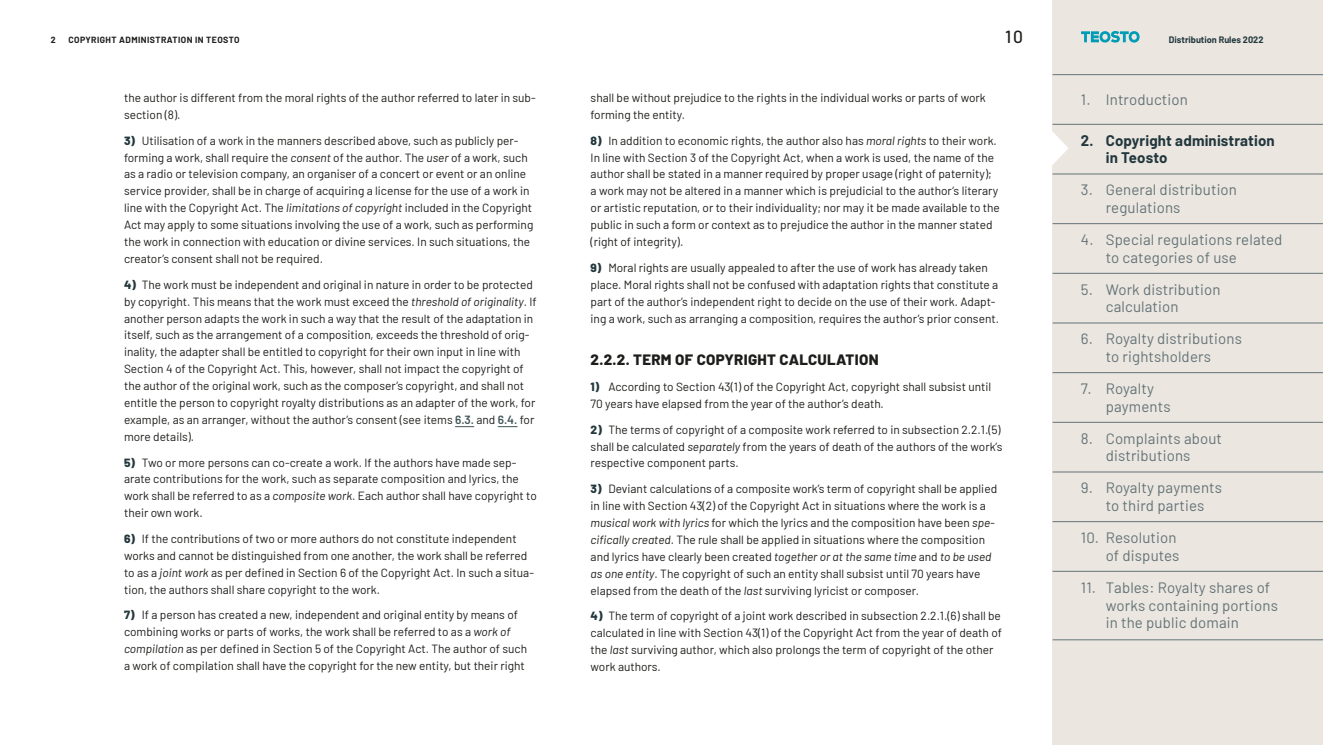
<style>
.page{position:relative;width:1323px;height:745px;background:#fff}
.page>*{position:absolute;margin:0;border:0;box-sizing:border-box;transform-origin:0 0}
.t1{font:500 17.5px "Barlow";color:#1d1d1b}
.t2{font:15px/17.5px "Barlow";letter-spacing:.01em;color:#647377}
.t3{font:700 15px/17.5px "Barlow";letter-spacing:.01em;color:#22373d}
.t4{font:800 15px "Barlow";letter-spacing:.02em;color:#1d1d1b}
.t5{font:11.88px/16.9px "Barlow";color:#1d1d1b}
.t6{font:700 9.12px "Barlow";color:#22373d}
.t7{font:700 8.75px "Barlow";color:#1d1d1b}
.s1{font-weight:800;color:#22373d}
.s2{font-style:italic}
.s3{font-weight:600;color:#43555a}
</style>
<div class="page">
<div style="left:1052px;top:0;width:271px;height:744px;background:#ebe6e0"></div>
<svg style="left:455px;top:426px;width:19px;height:1px"></svg>
<svg style="left:498px;top:426px;width:19px;height:1px"></svg>
<svg style="left:1052px;top:131px;width:16px;height:34px"></svg>
<hr style="left:1052px;top:74px;width:271px;height:1px;background:#647377">
<hr style="left:1052px;top:124px;width:271px;height:1px;background:#647377">
<hr style="left:1052px;top:174px;width:271px;height:1px;background:#647377">
<hr style="left:1052px;top:223px;width:271px;height:1px;background:#647377">
<hr style="left:1052px;top:273px;width:271px;height:1px;background:#647377">
<hr style="left:1052px;top:322px;width:271px;height:1px;background:#647377">
<hr style="left:1052px;top:372px;width:271px;height:1px;background:#647377">
<hr style="left:1052px;top:422px;width:271px;height:1px;background:#647377">
<hr style="left:1052px;top:471px;width:271px;height:1px;background:#647377">
<hr style="left:1052px;top:521px;width:271px;height:1px;background:#647377">
<hr style="left:1052px;top:570px;width:271px;height:1px;background:#647377">
<hr style="left:1052px;top:639px;width:271px;height:1px;background:#647377">
<svg style="left:1081px;top:31px;width:58px;height:12px"></svg>
<p class="t7" style="left:51px;top:33px;width:6px">2</p>
<p class="t7" style="left:68px;top:33px;width:12px">Copyright</p>
<p class="t7" style="left:119px;top:33px;width:7px">administration</p>
<p class="t7" style="left:195px;top:33px;width:24px">in Teosto</p>
<h1 class="t1" style="left:1005px;top:23px;width:19px">10</h1>
<p class="t5" style="left:124px;top:88px;width:413px">the author is different from the moral rights of the author referred to later in sub&shy;section (8).</p>
<p class="t5" style="left:124px;top:131px;width:411px"><span class="s1">3)</span> Utilisation of a work in the manners described above, such as publicly per&shy;forming a work, shall require the <span class="s2">consent</span> of the author. The <span class="s2">user</span> of a work, such as a radio or television company, an organiser of a concert or event or an online service provider, shall be in charge of acquiring a license for the use of a work in line with the Copyright Act. The <span class="s2">limitations of copyright</span> included in the Copyright Act may apply to some situations involving the use of a work, such as performing the work in connection with education or divine services. In such situations, the creator’s consent shall not be required.</p>
<p class="t5" style="left:124px;top:275px;width:414px"><span class="s1">4)</span> The work must be independent and original in nature in order to be protected by copyright. This means that the work must exceed the <span class="s2">threshold of originality</span>. If another person adapts the work in such a way that the result of the adaptation in itself, such as the arrangement of a composition, exceeds the threshold of orig&shy;inality, the adapter shall be entitled to copyright for their own input in line with Section 4 of the Copyright Act. This, however, shall not impact the copyright of the author of the original work, such as the composer’s copyright, and shall not entitle the person to copyright royalty distributions as an adapter of the work, for example, as an arranger, without the author’s consent (see items <span class="s3">6.3.</span> and <span class="s3">6.4.</span> for more details).</p>
<p class="t5" style="left:124px;top:452px;width:414px"><span class="s1">5)</span> Two or more persons can co-create a work. If the authors have made sep&shy;arate contributions for the work, such as separate composition and lyrics, the work shall be referred to as a <span class="s2">composite work</span>. Each author shall have copyright to their own work.</p>
<p class="t5" style="left:124px;top:529px;width:411px"><span class="s1">6)</span> If the contributions of two or more authors do not constitute independent works and cannot be distinguished from one another, the work shall be referred to as a <span class="s2">joint work</span> as per defined in Section 6 of the Copyright Act. In such a situa&shy;tion, the authors shall share copyright to the work.</p>
<p class="t5" style="left:124px;top:605px;width:405px"><span class="s1">7)</span> If a person has created a new, independent and original entity by means of combining works or parts of works, the work shall be referred to as a <span class="s2">work of compilation</span> as per defined in Section 5 of the Copyright Act. The author of such a work of compilation shall have the copyright for the new entity, but their right</p>
<p class="t5" style="left:590px;top:88px;width:397px">shall be without prejudice to the rights in the individual works or parts of work forming the entity.</p>
<p class="t5" style="left:590px;top:131px;width:411px"><span class="s1">8)</span> In addition to economic rights, the author also has <span class="s2">moral rights</span> to their work.<br>In line with Section 3 of the Copyright Act, when a work is used, the name of the author shall be stated in a manner required by proper usage (right of paternity); a work may not be altered in a manner which is prejudicial to the author’s literary or artistic reputation, or to their individuality; nor may it be made available to the public in such a form or context as to prejudice the author in the manner stated (right of integrity).</p>
<p class="t5" style="left:590px;top:258px;width:410px"><span class="s1">9)</span> Moral rights are usually appealed to after the use of work has already taken place. Moral rights shall not be confused with adaptation rights that constitute a part of the author’s independent right to decide on the use of their work. Adapt&shy;ing a work, such as arranging a composition, requires the author’s prior consent.</p>
<p class="t4" style="left:590px;top:348px;width:289px">2.2.2. TERM OF COPYRIGHT CALCULATION</p>
<p class="t5" style="left:590px;top:377px;width:402px"><span class="s1">1)</span> According to Section 43(1) of the Copyright Act, copyright shall subsist until<br>70 years have elapsed from the year of the author’s death.</p>
<p class="t5" style="left:590px;top:419px;width:413px"><span class="s1">2)</span> The terms of copyright of a composite work referred to in subsection 2.2.1.(5) shall be calculated <span class="s2">separately</span> from the years of death of the authors of the work’s respective component parts.</p>
<p class="t5" style="left:590px;top:479px;width:408px"><span class="s1">3)</span> Deviant calculations of a composite work’s term of copyright shall be applied in line with Section 43(2) of the Copyright Act in situations where the work is a <span class="s2">musical work with lyrics</span> for which the lyrics and the composition have been <span class="s2">spe&shy;cifically created</span>. The rule shall be applied in situations where the composition and lyrics have clearly been created <span class="s2">together or at the same time</span> and <span class="s2">to be used as one entity</span>. The copyright of such an entity shall subsist until 70 years have elapsed from the death of the <span class="s2">last</span> surviving lyricist or composer.</p>
<p class="t5" style="left:590px;top:606px;width:413px"><span class="s1">4)</span> The term of copyright of a joint work described in subsection 2.2.1.(6) shall be calculated in line with Section 43(1) of the Copyright Act from the year of death of the <span class="s2">last</span> surviving author, which also prolongs the term of copyright of the other work authors.</p>
<p class="t6" style="left:1169px;top:32px;width:96px">Distribution Rules 2022</p>
<p class="t2" style="left:1081px;top:89px;width:109px">1. Introduction</p>
<p class="t3" style="left:1106px;top:130px;width:170px;text-indent:-25px">2. Copyright administration in Teosto</p>
<p class="t2" style="left:1106px;top:180px;width:133px;text-indent:-25px">3. General distribution regulations</p>
<p class="t2" style="left:1106px;top:230px;width:178px;text-indent:-25px">4. Special regulations related to categories of use</p>
<p class="t2" style="left:1106px;top:279px;width:116px;text-indent:-25px">5. Work distribution calculation</p>
<p class="t2" style="left:1081px;top:329px;width:163px;text-align:center">6. Royalty distributions to rightsholders</p>
<p class="t2" style="left:1106px;top:378px;width:66px;text-indent:-25px">7. Royalty payments</p>
<p class="t2" style="left:1081px;top:428px;width:143px;text-align:center">8. Complaints about distributions</p>
<p class="t2" style="left:1081px;top:478px;width:143px;text-align:center">9. Royalty payments to third parties</p>
<p class="t2" style="left:1081px;top:527px;width:100px;text-align:right">10. Resolution of disputes</p>
<p class="t2" style="left:1106px;top:577px;width:174px;text-indent:-25px">11. Tables: Royalty shares of works containing portions in the public domain</p>
</div>
